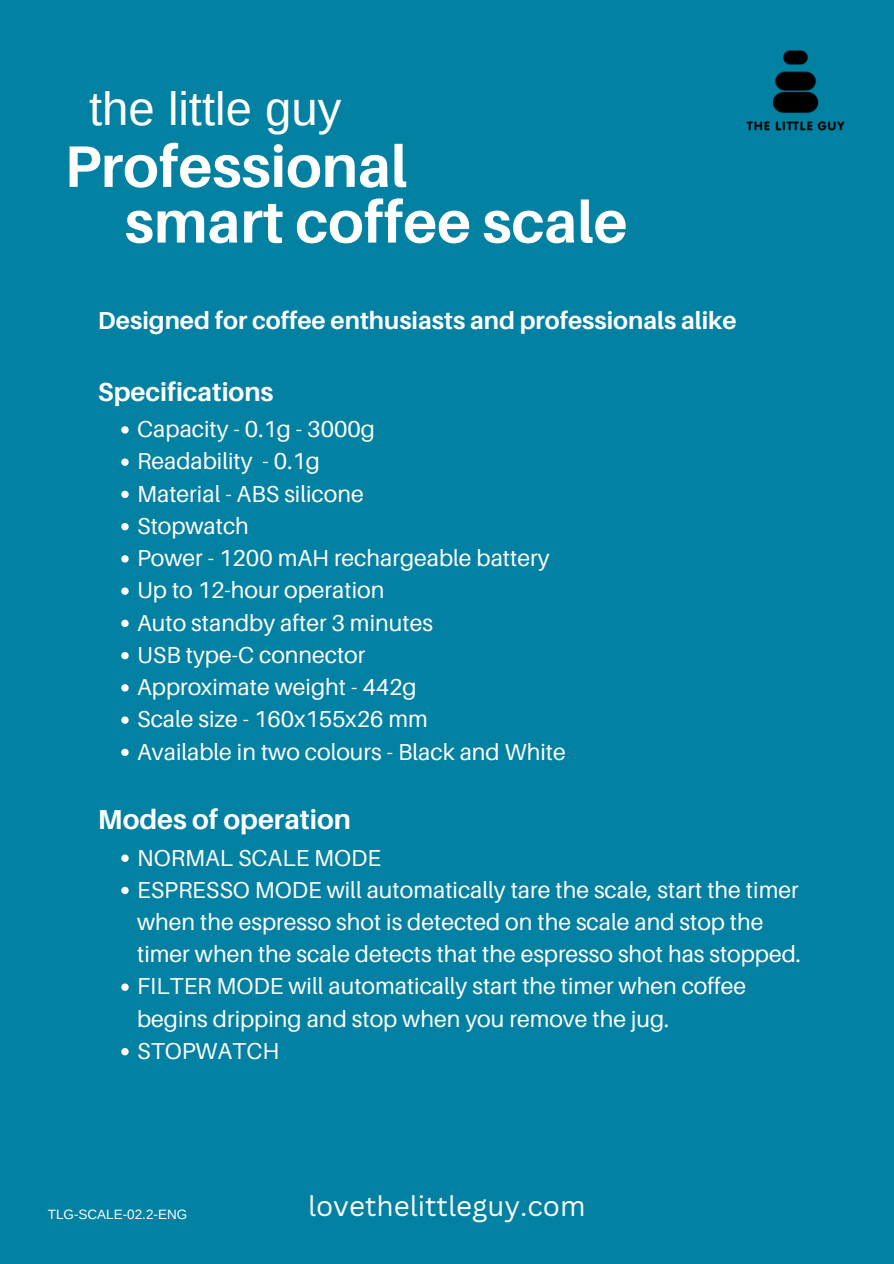
<style>
.page{position:relative;width:894px;height:1264px;background:#fff}
.page>*{position:absolute;margin:0;border:0;box-sizing:border-box;transform-origin:0 0}
.t1{font:700 58.5px "Aileron";color:#fff}
.t2{font:47.25px "Arimo";color:#fff}
.t3{font:27.75px "Canva Sans";color:#fff}
.t4{font:700 27.6px "Aileron";color:#fff}
.t5{font:700 26.1px "Aileron";color:#fff}
.t6{font:700 24.6px "Aileron";color:#fff}
.t7{font:23.1px/32.2px "Aileron";color:#fff}
.t8{font:13.5px "Arimo";color:#fff}
</style>
<div class="page">
<div style="left:0;top:0;width:893px;height:1263px;background:#0281a2"></div>
<svg style="left:121px;top:426px;width:8px;height:7px"></svg>
<svg style="left:121px;top:458px;width:8px;height:8px"></svg>
<svg style="left:121px;top:490px;width:8px;height:8px"></svg>
<svg style="left:121px;top:523px;width:8px;height:7px"></svg>
<svg style="left:121px;top:555px;width:8px;height:7px"></svg>
<svg style="left:121px;top:587px;width:8px;height:8px"></svg>
<svg style="left:121px;top:619px;width:8px;height:8px"></svg>
<svg style="left:121px;top:652px;width:8px;height:7px"></svg>
<svg style="left:121px;top:684px;width:8px;height:7px"></svg>
<svg style="left:121px;top:716px;width:8px;height:7px"></svg>
<svg style="left:121px;top:748px;width:8px;height:8px"></svg>
<svg style="left:121px;top:854px;width:8px;height:7px"></svg>
<svg style="left:121px;top:886px;width:8px;height:8px"></svg>
<svg style="left:121px;top:983px;width:8px;height:7px"></svg>
<svg style="left:121px;top:1048px;width:8px;height:7px"></svg>
<img style="left:746px;top:50px;width:99px;height:81px">
<h4 class="t2" style="left:89px;top:83px;width:253px">the little guy</h4>
<p class="t1" style="left:64px;top:130px;width:344px">Professional</p>
<p class="t1" style="left:125px;top:186px;width:504px">smart coffee scale</p>
<p class="t6" style="left:98px;top:305px;width:640px">Designed for coffee enthusiasts and professionals alike</p>
<h2 class="t5" style="left:98px;top:376px;width:177px">Specifications</h2>
<h1 class="t7" style="left:137px;top:412px;width:239px">Capacity - 0.1g - 3000g</h1>
<h1 class="t7" style="left:137px;top:445px;width:184px">Readability - 0.1g</h1>
<h5 class="t7" style="left:137px;top:477px;width:228px">Material - ABS silicone</h5>
<h3 class="t7" style="left:137px;top:509px;width:113px">Stopwatch</h3>
<p class="t7" style="left:137px;top:541px;width:414px">Power - 1200 mAH rechargeable battery</p>
<p class="t7" style="left:137px;top:573px;width:248px">Up to 12-hour operation</p>
<p class="t7" style="left:137px;top:606px;width:297px">Auto standby after 3 minutes</p>
<p class="t7" style="left:137px;top:638px;width:230px">USB type-C connector</p>
<p class="t7" style="left:137px;top:670px;width:281px">Approximate weight - 442g</p>
<p class="t7" style="left:137px;top:702px;width:292px">Scale size - 160x155x26 mm</p>
<p class="t7" style="left:137px;top:735px;width:430px">Available in two colours - Black and White</p>
<p class="t4" style="left:98px;top:802px;width:254px">Modes of operation</p>
<p class="t7" style="left:137px;top:840px;width:245px">NORMAL SCALE MODE</p>
<p class="t7" style="left:137px;top:873px;width:665px">ESPRESSO MODE will automatically tare the scale, start the timer when the espresso shot is detected on the scale and stop the timer when the scale detects that the espresso shot has stopped.</p>
<p class="t7" style="left:137px;top:969px;width:610px">FILTER MODE will automatically start the timer when coffee begins dripping and stop when you remove the jug.</p>
<h3 class="t7" style="left:137px;top:1034px;width:144px">STOPWATCH</h3>
<p class="t8" style="left:48px;top:1206px;width:141px">TLG-SCALE-02.2-ENG</p>
<p class="t3" style="left:308px;top:1186px;width:279px">lovethelittleguy.com</p>
</div>
